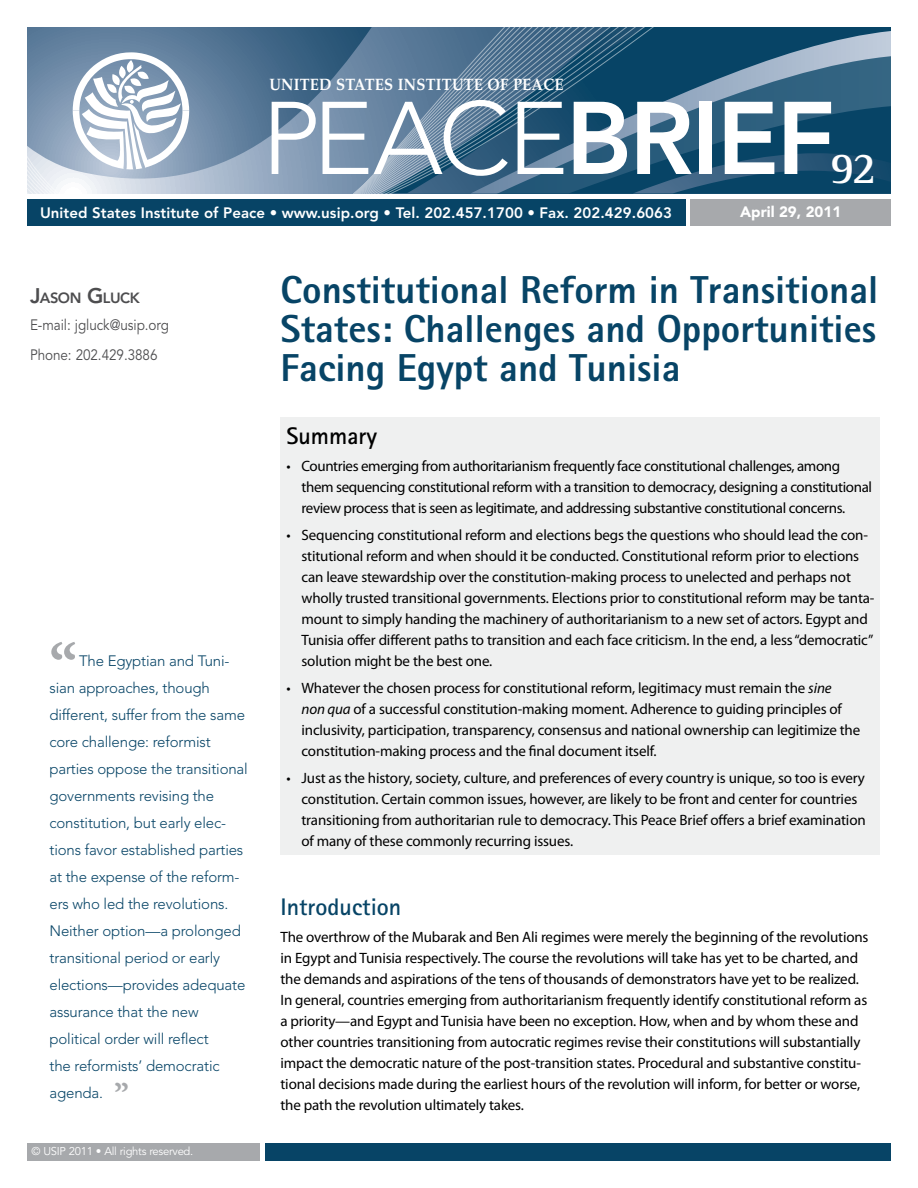
<style>
.page{position:relative;width:918px;height:1188px;background:#fff}
.page>*{position:absolute;margin:0;border:0;box-sizing:border-box;transform-origin:0 0}
.t1{font:300 102px "Avenir LT Std";color:#fff}
.t2{font:700 63px "Minion Pro";color:#a7a9ac}
.t3{font:700 45px "Rotis Semi Serif";color:#fff}
.t4{font:800 39px/39px "Rotis Sans Serif";color:#074466;text-align:justify}
.t5{font:700 24px "Rotis Sans Serif";color:#074466}
.t6{font:700 24px "Rotis Sans Serif";color:#000}
.t7{font:700 16.5px "Palatino LT Std";letter-spacing:.015em;color:#fff;scale:.9 1}
.t8{font:15px/21px "Myriad Pro";letter-spacing:-.01em;color:#000}
.t9{font:300 15px/27px "Avenir LT Std";letter-spacing:-.01em;color:#074466}
.t10{font:800 15px "Avenir LT Std";letter-spacing:.005em;color:#fff}
.t11{font:15px/30px "Avenir LT Std";letter-spacing:-.005em;color:#4d4d4f;scale:.9 1}
.t12{font:900 15px "Avenir LT Std";color:#fff}
.t13{font:800 14.7px "Avenir LT Std";letter-spacing:-.035em;color:#4d4d4f}
.t14{font:11.25px "Avenir LT Std";letter-spacing:-.025em;color:#fff}
.s1{font-weight:800}
.s2{font-size:21px}
.s3{font-family:"Minion Pro";font-weight:700;font-size:33px;color:#a7a9ac}
.s4{font-style:italic}
</style>
<div class="page">
<svg style="left:27px;top:27px;width:864px;height:167px;background:#4d7491"></svg>
<div style="left:27px;top:199px;width:659px;height:27px;background:#074466"></div>
<div style="left:690px;top:199px;width:201px;height:27px;background:#a7a9ac"></div>
<svg style="left:73px;top:52px;width:116px;height:117px"></svg>
<div style="left:265px;top:1143px;width:626px;height:18px;background:#074466"></div>
<div style="left:27px;top:1143px;width:233px;height:18px;background:#a7a9ac"></div>
<div style="left:280px;top:417px;width:600px;height:438px;background:#eff0f0"></div>
<p class="t7" style="left:269px;top:75px;width:118px">UNITED STATES</p>
<p class="t7" style="left:398px;top:75px;width:12px">INSTITUTE</p>
<p class="t7" style="left:488px;top:75px;width:85px">OF PEACE</p>
<h1 class="t1" style="left:262px;top:79px;width:575px">peace<span class="s1">BrieF</span></h1>
<h3 class="t3" style="left:830px;top:141px;width:48px">92</h3>
<p class="t10" style="left:40px;top:204px;width:634px">United States Institute of Peace • www.usip.org • Tel. 202.457.1700 • Fax. 202.429.6063</p>
<p class="t12" style="left:740px;top:203px;width:103px">April 29, 2011</p>
<p class="t13" style="left:30px;top:289px;width:111px"><span class="s2">J</span>ASON <span class="s2">G</span>LUCK</p>
<p class="t11" style="left:30px;top:310px;width:156px">E-mail: jgluck@usip.org<br>Phone: 202.429.3886</p>
<h2 class="t2" style="left:50px;top:622px;width:30px">“</h2>
<p class="t9" style="left:49px;top:647px;width:200px;text-indent:30px">The Egyptian and Tuni&shy;sian approaches, though different, suffer from the same core challenge: reformist parties oppose the transitional governments revising the constitution, but early elec&shy;tions favor established parties at the expense of the reform&shy;ers who led the revolutions.<br>Neither option—a prolonged transitional period or early elections—provides adequate assurance that the new political order will reflect<br>the reformists’ democratic agenda. <span class="s3">”</span></p>
<p class="t14" style="left:32px;top:1145px;width:163px">© USIP 2011 • All rights reserved.</p>
<h3 class="t4" style="left:280px;top:270px;width:599px">Constitutional Reform in Transitional States: Challenges and Opportunities Facing Egypt and Tunisia</h3>
<h3 class="t6" style="left:286px;top:421px;width:92px">Summary</h3>
<p class="t8" style="left:302px;top:455px;width:572px;text-indent:-15px">• Countries emerging from authoritarianism frequently face constitutional challenges, among them sequencing constitutional reform with a transition to democracy, designing a constitutional review process that is seen as legitimate, and addressing substantive constitutional concerns.</p>
<p class="t8" style="left:302px;top:524px;width:575px;text-indent:-15px">• Sequencing constitutional reform and elections begs the questions who should lead the con&shy;stitutional reform and when should it be conducted. Constitutional reform prior to elections can leave stewardship over the constitution-making process to unelected and perhaps not wholly trusted transitional governments. Elections prior to constitutional reform may be tanta&shy;mount to simply handing the machinery of authoritarianism to a new set of actors. Egypt and Tunisia offer different paths to transition and each face criticism. In the end, a less “democratic” solution might be the best one.</p>
<p class="t8" style="left:302px;top:677px;width:560px;text-indent:-15px">• Whatever the chosen process for constitutional reform, legitimacy must remain the <span class="s4">sine<br>non qua</span> of a successful constitution-making moment. Adherence to guiding principles of inclusivity, participation, transparency, consensus and national ownership can legitimize the constitution-making process and the final document itself.</p>
<p class="t8" style="left:302px;top:767px;width:566px;text-indent:-15px">• Just as the history, society, culture, and preferences of every country is unique, so too is every constitution. Certain common issues, however, are likely to be front and center for countries transitioning from authoritarian rule to democracy. This Peace Brief offers a brief examination of many of these commonly recurring issues.</p>
<h3 class="t5" style="left:280px;top:892px;width:122px">Introduction</h3>
<p class="t8" style="left:280px;top:926px;width:590px">The overthrow of the Mubarak and Ben Ali regimes were merely the beginning of the revolutions in Egypt and Tunisia respectively. The course the revolutions will take has yet to be charted, and the demands and aspirations of the tens of thousands of demonstrators have yet to be realized.<br>In general, countries emerging from authoritarianism frequently identify constitutional reform as a priority—and Egypt and Tunisia have been no exception. How, when and by whom these and other countries transitioning from autocratic regimes revise their constitutions will substantially impact the democratic nature of the post-transition states. Procedural and substantive constitu&shy;tional decisions made during the earliest hours of the revolution will inform, for better or worse, the path the revolution ultimately takes.</p>
</div>
